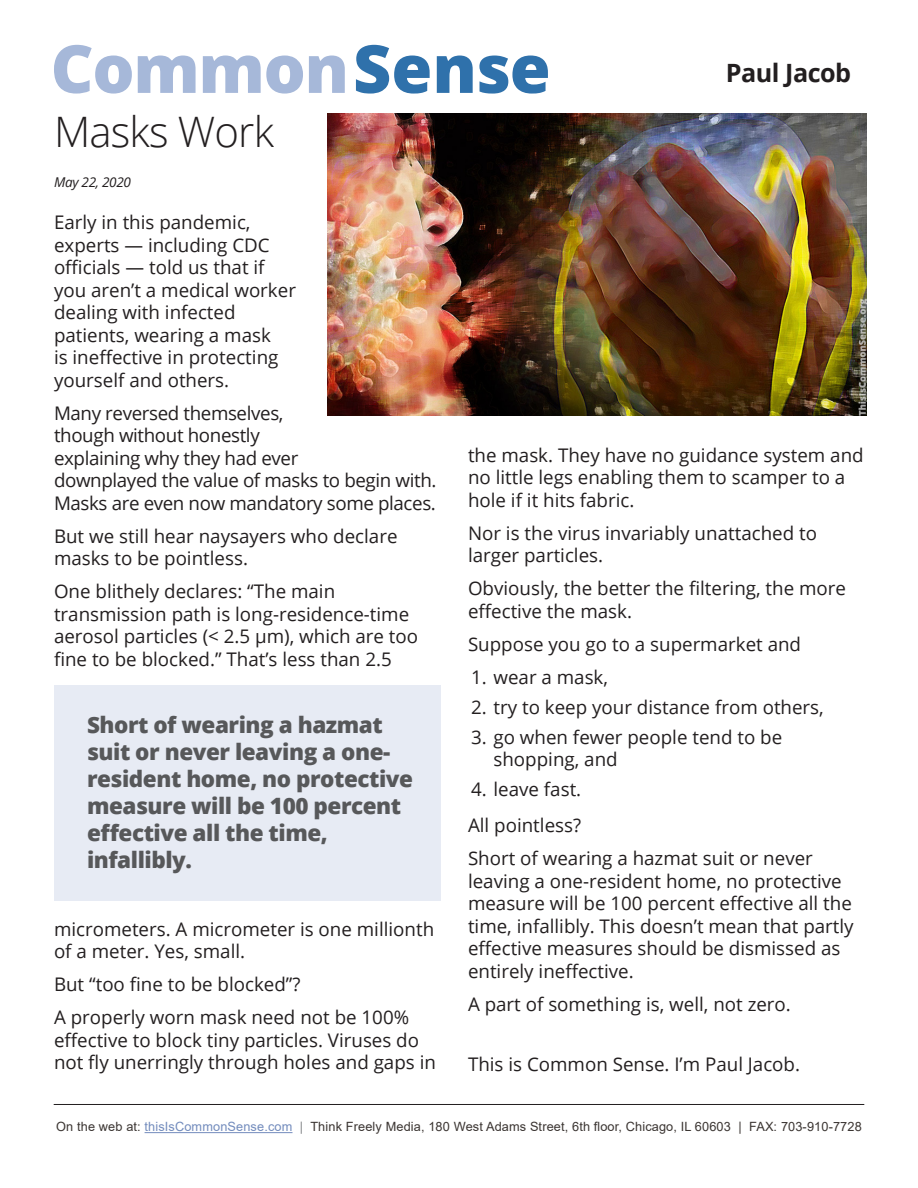
<style>
.page{position:relative;width:918px;height:1188px;background:#fff}
.page>*{position:absolute;margin:0;border:0;box-sizing:border-box;transform-origin:0 0}
.t1{font:800 66.45px "Open Sans";letter-spacing:-.02em;color:#a6b8d9}
.t2{font:300 42px "Open Sans";letter-spacing:-.02em;color:#231f20}
.t3{font:700 25.2px "Open Sans";letter-spacing:-.02em;color:#231f20}
.t4{font:800 22.5px/27px "Open Sans";letter-spacing:-.02em;color:#57585a}
.t5{font:18.75px/22.5px "Open Sans";color:#231f20}
.t6{font:18.75px/22.5px "Open Sans";letter-spacing:-.02em;color:#231f20}
.t7{font:italic 13.5px "Open Sans";letter-spacing:-.02em;color:#231f20}
.t8{font:12.75px "Arial";letter-spacing:.01em;color:#3b3532}
.s1{color:#2f71ab}
.s2{color:#738cbd}
.s3{color:#808285}
</style>
<div class="page">
<hr style="left:145px;top:1132px;width:148px;height:1px;background:#738cbd">
<img style="left:327px;top:114px;width:539px;height:301px">
<hr style="left:54px;top:1104px;width:810px;height:1px;background:#231f20">
<div style="left:54px;top:686px;width:387px;height:215px;background:#e7ebf4"></div>
<p class="t1" style="left:51px;top:18px;width:502px">Common<span class="s1">Sense</span></p>
<p class="t3" style="left:726px;top:55px;width:127px">Paul Jacob</p>
<p class="t2" style="left:54px;top:103px;width:222px">Masks Work</p>
<p class="t7" style="left:54px;top:173px;width:79px">May 22, 2020</p>
<p class="t5" style="left:54px;top:211px;width:243px">Early in this pandemic, experts — including CDC officials — told us that if you aren’t a medical worker dealing with infected patients, wearing a mask<br>is ineffective in protecting yourself and others.</p>
<p class="t6" style="left:54px;top:401px;width:384px">Many reversed themselves,<br>though without honestly<br>explaining why they had ever<br>downplayed the value of masks to begin with.<br>Masks are even now mandatory some places.</p>
<p class="t5" style="left:54px;top:524px;width:345px">But we still hear naysayers who declare masks to be pointless.</p>
<p class="t5" style="left:54px;top:580px;width:366px">One blithely declares: “The main transmission path is long-residence-time aerosol particles (&lt; 2.5 μm), which are too fine to be blocked.” That’s less than 2.5</p>
<p class="t4" style="left:87px;top:710px;width:328px">Short of wearing a hazmat suit or never leaving a one&shy;resident home, no protective measure will be 100 percent effective all the time, infallibly.</p>
<p class="t5" style="left:54px;top:917px;width:382px">micrometers. A micrometer is one millionth of a meter. Yes, small.</p>
<p class="t5" style="left:54px;top:973px;width:248px">But “too fine to be blocked”?</p>
<p class="t5" style="left:54px;top:1006px;width:383px">A properly worn mask need not be 100% effective to block tiny particles. Viruses do not fly unerringly through holes and gaps in</p>
<p class="t5" style="left:468px;top:443px;width:397px">the mask. They have no guidance system and no little legs enabling them to scamper to a hole if it hits fabric.</p>
<p class="t5" style="left:468px;top:521px;width:351px">Nor is the virus invariably unattached to larger particles.</p>
<p class="t5" style="left:468px;top:577px;width:380px">Obviously, the better the filtering, the more effective the mask.</p>
<p class="t5" style="left:468px;top:632px;width:335px">Suppose you go to a supermarket and</p>
<p class="t5" style="left:471px;top:665px;width:139px">1. wear a mask,</p>
<p class="t5" style="left:471px;top:695px;width:354px">2. try to keep your distance from others,</p>
<p class="t5" style="left:494px;top:725px;width:290px;text-indent:-22px">3. go when fewer people tend to be shopping, and</p>
<p class="t5" style="left:471px;top:778px;width:112px">4. leave fast.</p>
<p class="t5" style="left:468px;top:814px;width:115px">All pointless?</p>
<p class="t5" style="left:468px;top:847px;width:387px">Short of wearing a hazmat suit or never leaving a one-resident home, no protective measure will be 100 percent effective all the time, infallibly. This doesn’t mean that partly effective measures should be dismissed as entirely ineffective.</p>
<p class="t5" style="left:468px;top:992px;width:324px">A part of something is, well, not zero.</p>
<p class="t5" style="left:468px;top:1052px;width:334px">This is Common Sense. I’m Paul Jacob.</p>
<p class="t8" style="left:56px;top:1118px;width:807px">On the web at: <span class="s2">thisIsCommonSense.com</span> <span class="s3">|</span> Think Freely Media, 180 West Adams Street, 6th floor, Chicago, IL 60603 | FAX: 703-910-7728</p>
</div>
